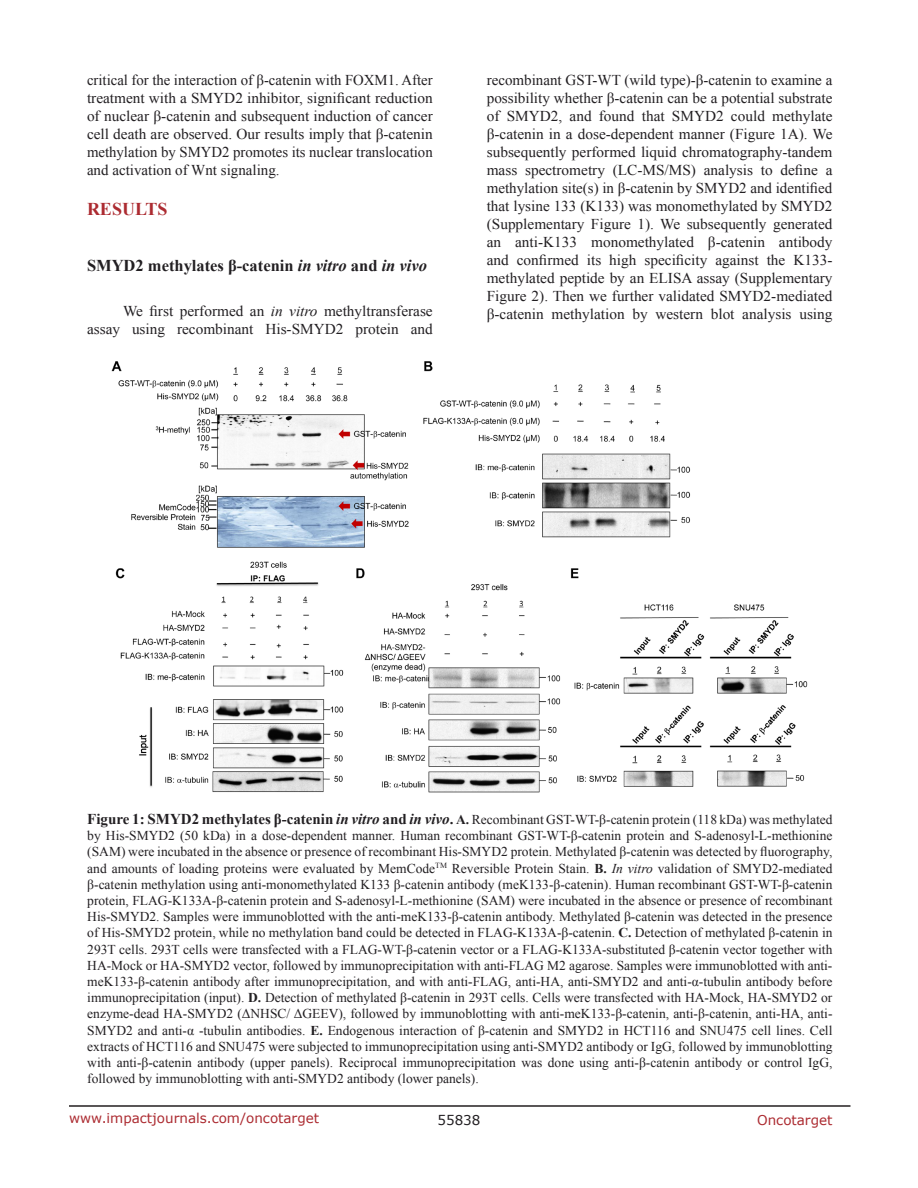
<style>
.page{position:relative;width:918px;height:1188px;background:#fff}
.page>*{position:absolute;margin:0;border:0;box-sizing:border-box;transform-origin:0 0}
.Heading{font:700 18px "Times New Roman";color:#ac2b31}
.SubHeading{font:700 16.5px "Times New Roman";color:#221f22}
.BodyText{font:15px/18px "Times New Roman";color:#221f22;text-align:justify}
.FigureText{font:13.5px/16.2px "Times New Roman";color:#221f22;text-align:justify}
.t1{font:13.5px "Verdana";color:#ac2b31}
.t2{font:13.5px "Verdana";color:#221f22}
.s1{font-style:italic}
.s2{font-weight:700;font-size:15px}
.s3{font-weight:700;font-style:italic;font-size:15px}
.s4{font-weight:700}
</style>
<div class="page">
<hr style="left:69px;top:1105px;width:781px;height:2px;background:#231f20">
<img style="left:111px;top:361px;width:697px;height:432px">
<p class="BodyText" style="left:87px;top:71px;width:347px">critical for the interaction of β-catenin with FOXM1. After treatment with a SMYD2 inhibitor, significant reduction of nuclear β-catenin and subsequent induction of cancer cell death are observed. Our results imply that β-catenin methylation by SMYD2 promotes its nuclear translocation and activation of Wnt signaling.</p>
<p class="Heading" style="left:87px;top:197px;width:82px">RESULTS</p>
<p class="SubHeading" style="left:87px;top:254px;width:342px">SMYD2 methylates β-catenin <span class="s1">in vitro</span> and <span class="s1">in vivo</span></p>
<p class="BodyText" style="left:87px;top:302px;width:347px;text-align:right">We first performed an <span class="s1">in vitro</span> methyltransferase assay using recombinant His-SMYD2 protein and</p>
<p class="BodyText" style="left:487px;top:71px;width:347px">recombinant GST-WT (wild type)-β-catenin to examine a possibility whether β-catenin can be a potential substrate of SMYD2, and found that SMYD2 could methylate β-catenin in a dose-dependent manner (Figure 1A). We subsequently performed liquid chromatography-tandem mass spectrometry (LC-MS/MS) analysis to define a methylation site(s) in β-catenin by SMYD2 and identified that lysine 133 (K133) was monomethylated by SMYD2 (Supplementary Figure 1). We subsequently generated an anti-K133 monomethylated β-catenin antibody and confirmed its high specificity against the K133- methylated peptide by an ELISA assay (Supplementary Figure 2). Then we further validated SMYD2-mediated β-catenin methylation by western blot analysis using</p>
<p class="FigureText" style="left:87px;top:811px;width:747px"><span class="s2">Figure 1: SMYD2 methylates β-catenin</span> <span class="s3">in vitro</span> <span class="s2">and</span> <span class="s3">in vivo</span><span class="s2">.</span> <span class="s4">A.</span> Recombinant GST-WT-β-catenin protein (118 kDa) was methylated by His-SMYD2 (50 kDa) in a dose-dependent manner. Human recombinant GST-WT-β-catenin protein and S-adenosyl-L-methionine (SAM) were incubated in the absence or presence of recombinant His-SMYD2 protein. Methylated β-catenin was detected by fluorography, and amounts of loading proteins were evaluated by MemCode<sup>TM</sup> Reversible Protein Stain. <span class="s4">B.</span> <span class="s1">In vitro</span> validation of SMYD2-mediated β-catenin methylation using anti-monomethylated K133 β-catenin antibody (meK133-β-catenin). Human recombinant GST-WT-β-catenin protein, FLAG-K133A-β-catenin protein and S-adenosyl-L-methionine (SAM) were incubated in the absence or presence of recombinant His-SMYD2. Samples were immunoblotted with the anti-meK133-β-catenin antibody. Methylated β-catenin was detected in the presence of His-SMYD2 protein, while no methylation band could be detected in FLAG-K133A-β-catenin. <span class="s4">C.</span> Detection of methylated β-catenin in 293T cells. 293T cells were transfected with a FLAG-WT-β-catenin vector or a FLAG-K133A-substituted β-catenin vector together with HA-Mock or HA-SMYD2 vector, followed by immunoprecipitation with anti-FLAG M2 agarose. Samples were immunoblotted with anti&shy;meK133-β-catenin antibody after immunoprecipitation, and with anti-FLAG, anti-HA, anti-SMYD2 and anti-α-tubulin antibody before immunoprecipitation (input). <span class="s4">D.</span> Detection of methylated β-catenin in 293T cells. Cells were transfected with HA-Mock, HA-SMYD2 or enzyme-dead HA-SMYD2 (ΔNHSC/ ΔGEEV), followed by immunoblotting with anti-meK133-β-catenin, anti-β-catenin, anti-HA, anti-SMYD2 and anti-α -tubulin antibodies. <span class="s4">E.</span> Endogenous interaction of β-catenin and SMYD2 in HCT116 and SNU475 cell lines. Cell extracts of HCT116 and SNU475 were subjected to immunoprecipitation using anti-SMYD2 antibody or IgG, followed by immunoblotting with anti-β-catenin antibody (upper panels). Reciprocal immunoprecipitation was done using anti-β-catenin antibody or control IgG, followed by immunoblotting with anti-SMYD2 antibody (lower panels).</p>
<p class="t1" style="left:69px;top:1109px;width:252px">www.impactjournals.com/oncotarget</p>
<p class="t2" style="left:438px;top:1111px;width:44px">55838</p>
<p class="t1" style="left:757px;top:1111px;width:77px">Oncotarget</p>
</div>
